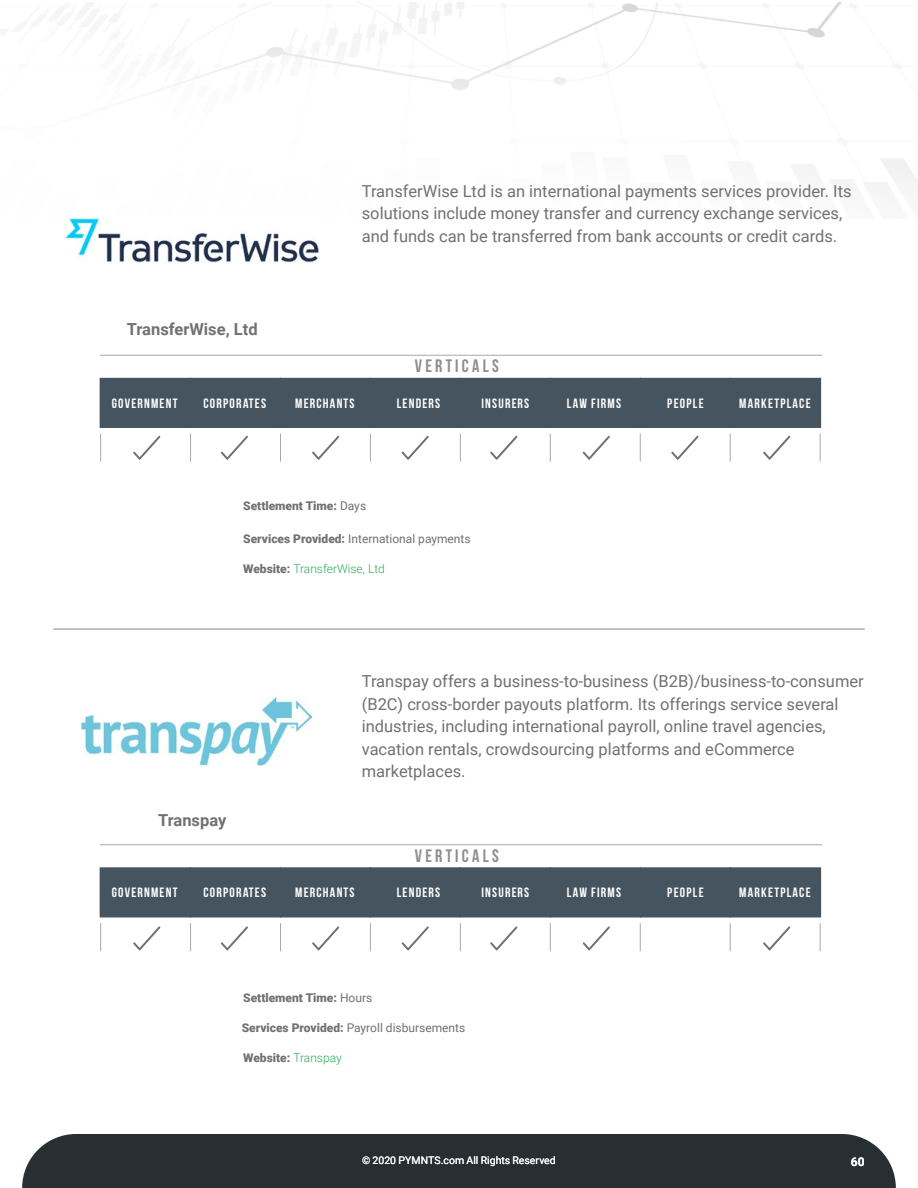
<style>
.page{position:relative;width:918px;height:1188px;background:#fff}
.page>*{position:absolute;margin:0;border:0;box-sizing:border-box;transform-origin:0 0}
.t1{font:700 18px "Bebas Neue";letter-spacing:.18em;color:#8e8d8f}
.Old_Body{font:16.5px/22.5px "Roboto";color:#717073}
.Old_Body-2{font:700 16.5px "Roboto";color:#717073}
.t2{font:700 13.5px "Bebas Neue";letter-spacing:.09em;color:#fff}
.Old_Body-3{font:12px "Roboto";color:#717073}
.Old_Body-4{font:900 12px "Roboto";color:#717073}
.Old_Body-5{font:300 12px "Roboto";color:#28ac56}
.t3{font:700 12px "Roboto";color:#fff}
.t4{font:10.5px "Roboto";letter-spacing:.005em;color:#fff}
.s1{font-weight:400}
.s2{font-weight:900}
.s3{font-weight:900;color:#717073}
.s4{font-weight:300;color:#28ac56}
</style>
<div class="page">
<div style="left:22px;top:1134px;width:874px;height:54px;background:#272f32"></div>
<hr style="left:53px;top:628px;width:812px;height:2px;background:#717073">
<hr style="left:100px;top:355px;width:722px;height:1px;background:#a7a9ac">
<div style="left:100px;top:378px;width:721px;height:50px;background:#46545f"></div>
<hr style="left:100px;top:844px;width:722px;height:1px;background:#a6a9aa">
<div style="left:100px;top:867px;width:721px;height:50px;background:#46545f"></div>
<svg style="left:190px;top:434px;width:1px;height:28px"></svg>
<svg style="left:280px;top:434px;width:1px;height:28px"></svg>
<svg style="left:370px;top:434px;width:1px;height:28px"></svg>
<svg style="left:460px;top:434px;width:1px;height:28px"></svg>
<svg style="left:550px;top:434px;width:1px;height:28px"></svg>
<svg style="left:640px;top:434px;width:1px;height:28px"></svg>
<svg style="left:730px;top:434px;width:1px;height:28px"></svg>
<svg style="left:820px;top:434px;width:1px;height:28px"></svg>
<svg style="left:100px;top:434px;width:1px;height:28px"></svg>
<svg style="left:190px;top:923px;width:1px;height:28px"></svg>
<svg style="left:280px;top:923px;width:1px;height:28px"></svg>
<svg style="left:370px;top:923px;width:1px;height:28px"></svg>
<svg style="left:460px;top:923px;width:1px;height:28px"></svg>
<svg style="left:550px;top:923px;width:1px;height:28px"></svg>
<svg style="left:640px;top:923px;width:1px;height:28px"></svg>
<svg style="left:730px;top:923px;width:1px;height:28px"></svg>
<svg style="left:820px;top:923px;width:1px;height:28px"></svg>
<svg style="left:100px;top:923px;width:1px;height:28px"></svg>
<img style="left:75px;top:2px;width:843px;height:216px">
<svg style="left:402px;top:436px;width:27px;height:24px"></svg>
<svg style="left:583px;top:436px;width:27px;height:24px"></svg>
<svg style="left:490px;top:436px;width:27px;height:24px"></svg>
<svg style="left:671px;top:436px;width:28px;height:24px"></svg>
<svg style="left:763px;top:436px;width:27px;height:24px"></svg>
<img style="left:65px;top:218px;width:254px;height:45px">
<svg style="left:312px;top:436px;width:27px;height:24px"></svg>
<svg style="left:221px;top:436px;width:27px;height:24px"></svg>
<svg style="left:133px;top:436px;width:27px;height:24px"></svg>
<svg style="left:402px;top:926px;width:27px;height:24px"></svg>
<svg style="left:583px;top:926px;width:27px;height:24px"></svg>
<svg style="left:490px;top:926px;width:27px;height:24px"></svg>
<svg style="left:763px;top:926px;width:27px;height:24px"></svg>
<img style="left:81px;top:696px;width:231px;height:70px">
<svg style="left:312px;top:926px;width:27px;height:24px"></svg>
<svg style="left:221px;top:926px;width:27px;height:24px"></svg>
<svg style="left:133px;top:926px;width:27px;height:24px"></svg>
<p class="Old_Body-2" style="left:127px;top:318px;width:132px">TransferWise, Ltd</p>
<p class="Old_Body" style="left:362px;top:179px;width:491px">TransferWise Ltd is an international payments services provider. Its solutions include money transfer and currency exchange services, and funds can be transferred from bank accounts or credit cards.</p>
<p class="t1" style="left:415px;top:356px;width:85px">VERTICALS</p>
<p class="t2" style="left:112px;top:396px;width:67px">GOVERNMENT</p>
<p class="t2" style="left:203px;top:396px;width:64px">CORPORATES</p>
<p class="t2" style="left:295px;top:396px;width:61px">MERCHANTS</p>
<p class="t2" style="left:397px;top:396px;width:45px">LENDERS</p>
<p class="t2" style="left:481px;top:396px;width:49px">INSURERS</p>
<p class="t2" style="left:567px;top:396px;width:56px">LAW FIRMS</p>
<p class="t2" style="left:667px;top:396px;width:38px">PEOPLE</p>
<p class="t2" style="left:739px;top:396px;width:73px">MARKETPLACE</p>
<p class="Old_Body-4" style="left:243px;top:497px;width:125px">Settlement Time: <span class="s1">Days</span></p>
<p class="Old_Body-3" style="left:243px;top:531px;width:229px"><span class="s2">Services Provided:</span> International payments</p>
<p class="Old_Body-5" style="left:243px;top:560px;width:143px"><span class="s3">Website:</span> TransferWise, Ltd</p>
<p class="Old_Body-2" style="left:158px;top:808px;width:70px">Transpay</p>
<p class="Old_Body" style="left:362px;top:669px;width:503px">Transpay offers a business-to-business (B2B)/business-to-consumer (B2C) cross-border payouts platform. Its offerings service several industries, including international payroll, online travel agencies, vacation rentals, crowdsourcing platforms and eCommerce marketplaces.</p>
<p class="t1" style="left:415px;top:846px;width:85px">VERTICALS</p>
<p class="t2" style="left:112px;top:885px;width:67px">GOVERNMENT</p>
<p class="t2" style="left:203px;top:885px;width:64px">CORPORATES</p>
<p class="t2" style="left:295px;top:885px;width:61px">MERCHANTS</p>
<p class="t2" style="left:397px;top:885px;width:45px">LENDERS</p>
<p class="t2" style="left:481px;top:885px;width:49px">INSURERS</p>
<p class="t2" style="left:567px;top:885px;width:56px">LAW FIRMS</p>
<p class="t2" style="left:667px;top:885px;width:38px">PEOPLE</p>
<p class="t2" style="left:739px;top:885px;width:73px">MARKETPLACE</p>
<p class="Old_Body-4" style="left:243px;top:989px;width:131px">Settlement Time: <span class="s1">Hours</span></p>
<p class="Old_Body-3" style="left:242px;top:1020px;width:225px"><span class="s2">Services Provided:</span> Payroll disbursements</p>
<p class="Old_Body-4" style="left:243px;top:1049px;width:100px">Website: <span class="s4">Transpay</span></p>
<p class="t4" style="left:362px;top:1153px;width:195px">© 2020 PYMNTS.com All Rights Reserved</p>
<p class="t3" style="left:851px;top:1153px;width:15px">60</p>
</div>
